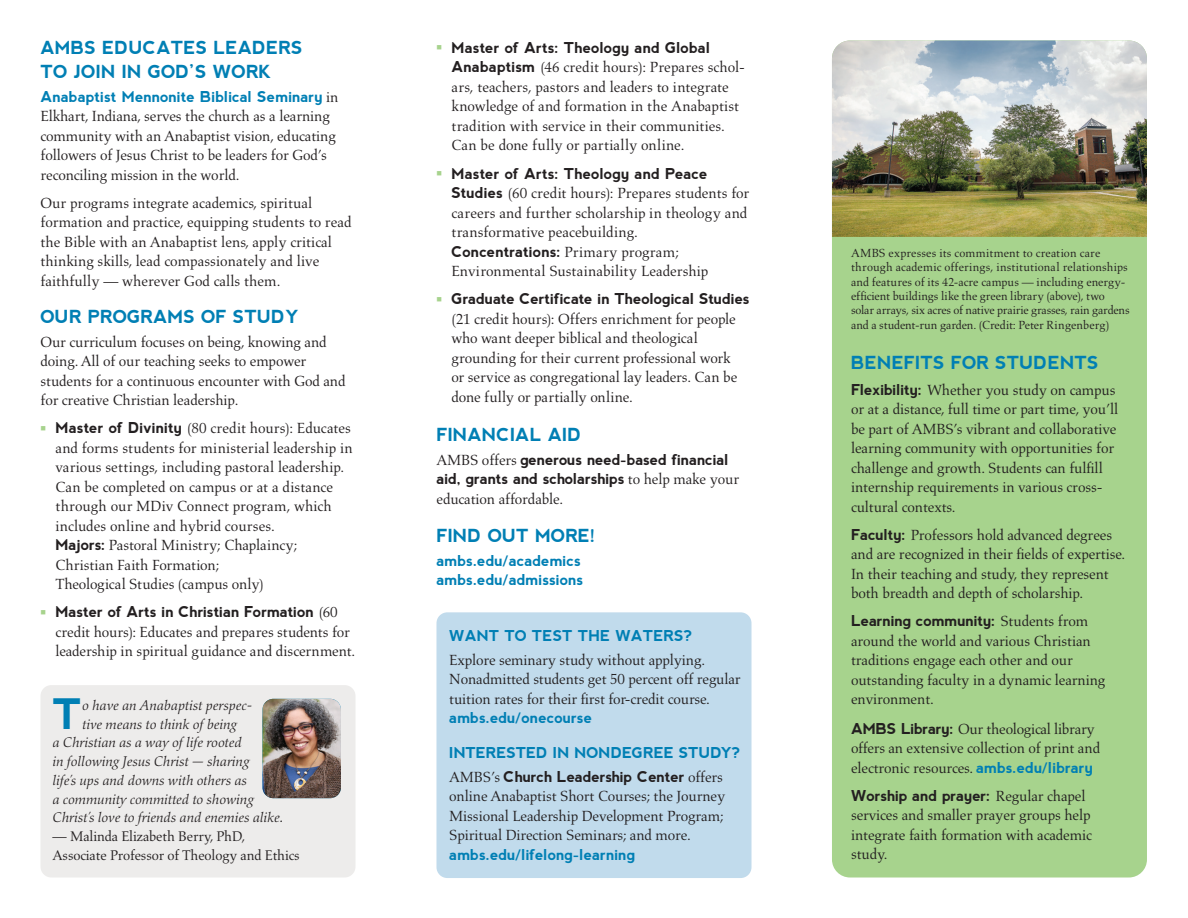
<style>
.page{position:relative;width:1188px;height:918px;background:#fff}
.page>*{position:absolute;margin:0;border:0;box-sizing:border-box;transform-origin:0 0}
.Body_flush_left{font:700 42px "nevis";color:#007fb4}
.BMS_Subhead_1{font:700 18px/24px "nevis";color:#007fb4}
.BMS_Hang_1_more_sp_a{font:15px/19.5px "Aldus LT Std";color:#231f20}
.Body_flush_left-2{font:15px/19.5px "Aldus LT Std";letter-spacing:-.01em;color:#231f20}
.J_Body_2_sp_after__n{font:15px/19.5px "Aldus LT Std";letter-spacing:-.01em;color:#231f20}
.J_Body_2_sp_after__n-2{font:700 15px/19.5px "nevis";letter-spacing:-.01em;color:#231f20}
.Body_flush_left-3{font:700 15px "nevis";letter-spacing:-.005em;color:#007fb4}
.J_Body_2_sp_after__n-3{font:700 15px/19.5px "nevis";color:#007fb4}
.Body_flush_left-4{font:italic 14.25px "Aldus Nova Pro";letter-spacing:-.01em;color:#231f20}
.Body_flush_left-5{font:14.25px/18.8px "Aldus LT Std";letter-spacing:-.01em;color:#231f20}
.Sidebar_text{font:12px/14.4px "Aldus LT Std";color:#231f20}
.s1{font-family:"nevis";font-weight:700;color:#007fb4}
.s2{font-family:"nevis";font-weight:700}
.s3{font-family:"Aldus LT Std";font-weight:400}
</style>
<div class="page">
<div style="left:832px;top:40px;width:315px;height:838px;background:#a7d38d;border-radius:18px"></div>
<img style="left:832px;top:40px;width:315px;height:197px">
<div style="left:41px;top:685px;width:315px;height:193px;background:#edeceb;border-radius:11px"></div>
<img style="left:262px;top:699px;width:79px;height:99px">
<div style="left:437px;top:612px;width:315px;height:266px;background:#c1dbec;border-radius:11px"></div>
<p class="BMS_Subhead_1" style="left:40px;top:35px;width:264px">AMBS EDUCATES LEADERS<br>TO JOIN IN GOD’S WORK</p>
<p class="J_Body_2_sp_after__n" style="left:40px;top:87px;width:300px"><span class="s1">Anabaptist Mennonite Biblical Seminary</span> in Elkhart, Indiana, serves the church as a learning community with an Anabaptist vision, educating followers of Jesus Christ to be leaders for God’s reconciling mission in the world.</p>
<p class="J_Body_2_sp_after__n" style="left:40px;top:193px;width:313px">Our programs integrate academics, spiritual formation and practice, equipping students to read the Bible with an Anabaptist lens, apply critical thinking skills, lead compassionately and live faithfully — wherever God calls them.</p>
<p class="BMS_Subhead_1" style="left:40px;top:304px;width:260px">OUR PROGRAMS OF STUDY</p>
<p class="J_Body_2_sp_after__n" style="left:40px;top:332px;width:307px">Our curriculum focuses on being, knowing and doing. All of our teaching seeks to empower students for a continuous encounter with God and for creative Christian leadership.</p>
<p class="BMS_Hang_1_more_sp_a" style="left:56px;top:419px;width:299px;text-indent:-15px"><sup>■</sup> <span class="s2">Master of Divinity</span> (80 credit hours): Educates and forms students for ministerial leadership in various settings, including pastoral leadership.<br>Can be completed on campus or at a distance through our MDiv Connect program, which includes online and hybrid courses.<br><span class="s2">Majors:</span> Pastoral Ministry; Chaplaincy; Christian Faith Formation;<br>Theological Studies (campus only)</p>
<p class="BMS_Hang_1_more_sp_a" style="left:56px;top:603px;width:301px;text-indent:-15px"><sup>■</sup> <span class="s2">Master of Arts in Christian Formation</span> (60 credit hours): Educates and prepares students for leadership in spiritual guidance and discernment.</p>
<p class="Body_flush_left" style="left:52px;top:690px;width:31px">T</p>
<p class="Body_flush_left-4" style="left:82px;top:697px;width:172px">o have an Anabaptist perspec-</p>
<p class="Body_flush_left-4" style="left:82px;top:715px;width:156px">tive means to think of being</p>
<p class="Body_flush_left-4" style="left:52px;top:734px;width:191px">a Christian as a way of life rooted</p>
<p class="Body_flush_left-4" style="left:52px;top:753px;width:199px">in following Jesus Christ — sharing</p>
<p class="Body_flush_left-4" style="left:52px;top:772px;width:196px">life’s ups and downs with others as</p>
<p class="Body_flush_left-4" style="left:52px;top:790px;width:203px">a community committed to showing</p>
<p class="Body_flush_left-4" style="left:52px;top:809px;width:232px">Christ’s love to friends and enemies alike.</p>
<p class="Body_flush_left-5" style="left:52px;top:827px;width:249px">— Malinda Elizabeth Berry, PhD,<br>Associate Professor of Theology and Ethics</p>
<p class="BMS_Hang_1_more_sp_a" style="left:452px;top:38px;width:295px;text-indent:-15px"><sup>■</sup> <span class="s2">Master of Arts: Theology and Global Anabaptism</span> (46 credit hours): Prepares schol&shy;ars, teachers, pastors and leaders to integrate knowledge of and formation in the Anabaptist tradition with service in their communities.<br>Can be done fully or partially online.</p>
<p class="BMS_Hang_1_more_sp_a" style="left:452px;top:164px;width:299px;text-indent:-15px"><sup>■</sup> <span class="s2">Master of Arts: Theology and Peace Studies</span> (60 credit hours): Prepares students for careers and further scholarship in theology and transformative peacebuilding.<br><span class="s2">Concentrations:</span> Primary program; Environmental Sustainability Leadership</p>
<p class="BMS_Hang_1_more_sp_a" style="left:452px;top:290px;width:300px;text-indent:-15px"><sup>■</sup> <span class="s2">Graduate Certificate in Theological Studies </span>(21 credit hours): Offers enrichment for people who want deeper biblical and theological grounding for their current professional work<br>or service as congregational lay leaders. Can be done fully or partially online.</p>
<p class="BMS_Subhead_1" style="left:436px;top:422px;width:147px">FINANCIAL AID</p>
<p class="J_Body_2_sp_after__n-2" style="left:436px;top:450px;width:304px"><span class="s3">AMBS offers</span> generous need-based financial aid, grants and scholarships <span class="s3">to help make your education affordable.</span></p>
<p class="BMS_Subhead_1" style="left:436px;top:523px;width:161px">FIND OUT MORE!</p>
<p class="J_Body_2_sp_after__n-3" style="left:436px;top:551px;width:148px">ambs.edu/academics ambs.edu/admissions</p>
<p class="Body_flush_left-3" style="left:449px;top:627px;width:245px">WANT TO TEST THE WATERS?</p>
<p class="J_Body_2_sp_after__n" style="left:449px;top:650px;width:293px">Explore seminary study without applying.<br>Nonadmitted students get 50 percent off regular tuition rates for their first for-credit course. <span class="s1">ambs.edu/onecourse</span></p>
<p class="Body_flush_left-3" style="left:449px;top:744px;width:293px">INTERESTED IN NONDEGREE STUDY?</p>
<p class="Body_flush_left-2" style="left:449px;top:767px;width:278px">AMBS’s <span class="s2">Church Leadership Center</span> offers online Anabaptist Short Courses; the Journey Missional Leadership Development Program; Spiritual Direction Seminars; and more. <span class="s1">ambs.edu/lifelong-learning</span></p>
<p class="Sidebar_text" style="left:851px;top:246px;width:280px">AMBS expresses its commitment to creation care through academic offerings, institutional relationships and features of its 42-acre campus — including energy&shy;efficient buildings like the green library (above), two solar arrays, six acres of native prairie grasses, rain gardens and a student-run garden. (Credit: Peter Ringenberg)</p>
<p class="BMS_Subhead_1" style="left:851px;top:350px;width:249px">BENEFITS FOR STUDENTS</p>
<p class="Body_flush_left-2" style="left:851px;top:380px;width:269px"><span class="s2">Flexibility:</span> Whether you study on campus or at a distance, full time or part time, you’ll be part of AMBS’s vibrant and collaborative learning community with opportunities for challenge and growth. Students can fulfill internship requirements in various cross&shy;cultural contexts.</p>
<p class="Body_flush_left-2" style="left:851px;top:525px;width:276px"><span class="s2">Faculty:</span> Professors hold advanced degrees and are recognized in their fields of expertise.<br>In their teaching and study, they represent both breadth and depth of scholarship.</p>
<p class="Body_flush_left-2" style="left:851px;top:612px;width:256px"><span class="s2">Learning community:</span> Students from around the world and various Christian traditions engage each other and our outstanding faculty in a dynamic learning environment.</p>
<p class="Body_flush_left-2" style="left:851px;top:719px;width:251px"><span class="s2">AMBS Library:</span> Our theological library offers an extensive collection of print and electronic resources. <span class="s1">ambs.edu/library</span></p>
<p class="Body_flush_left-2" style="left:851px;top:786px;width:242px"><span class="s2">Worship and prayer:</span> Regular chapel services and smaller prayer groups help integrate faith formation with academic study.</p>
</div>
